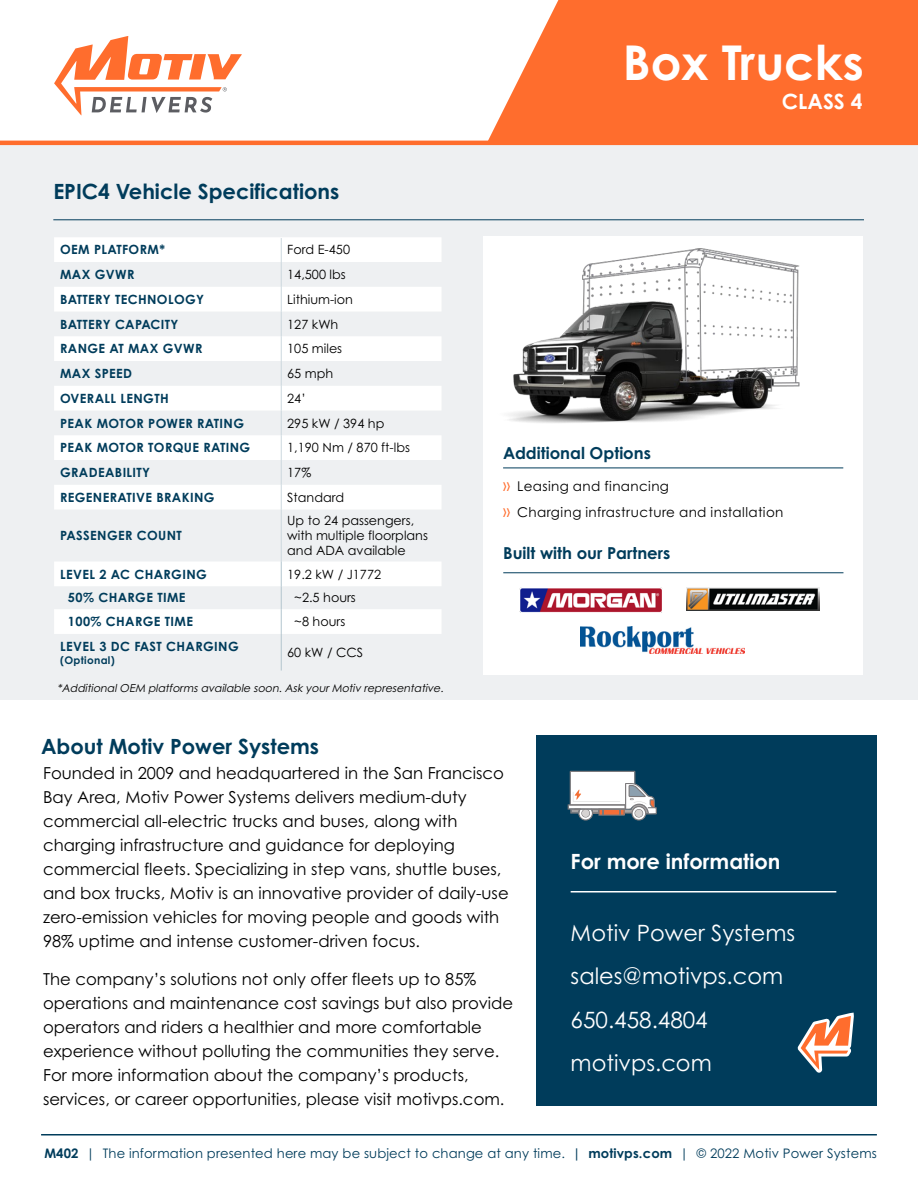
<style>
.page{position:relative;width:918px;height:1188px;background:#fff}
.page>*{position:absolute;margin:0;border:0;box-sizing:border-box;transform-origin:0 0}
.t1{font:700 48px "Century Gothic Pro";color:#fff}
.t2{font:22.5px/43.5px "Century Gothic Pro";color:#fff}
.t3{font:700 21px "Century Gothic Pro";color:#003c5b}
.t4{font:700 21px "Century Gothic Pro";color:#fff}
.t5{font:16.5px/24px "Century Gothic Pro";color:#000}
.t6{font:700 16.5px "Century Gothic Pro";color:#003c5b}
.t7{font:13.5px/26.4px "Century Gothic Pro";letter-spacing:.03em;color:#000}
.t8{font:13.2px "Century Gothic Pro";letter-spacing:.01em;color:#003c5b}
.t9{font:700 12.75px "Century Gothic Pro";letter-spacing:.03em;color:#003c5b}
.t10{font:12.75px/15.3px "Century Gothic Pro";color:#000}
.t11{font:italic 10.95px "Century Gothic Pro";color:#000}
.t12{font:700 10.5px "Century Gothic Pro";letter-spacing:.03em;color:#003c5b}
.s1{font-size:16.5px;color:#ff6d2d}
.s2{font-weight:700}
</style>
<div class="page">
<div style="left:0;top:143px;width:918px;height:557px;background:#eef0f2"></div>
<hr style="left:53px;top:219px;width:811px;height:1px;background:#003c5b">
<div style="left:483px;top:237px;width:380px;height:438px;background:#fff"></div>
<svg style="left:487px;top:0;width:431px;height:141px;background:#ff793e"></svg>
<hr style="left:0;top:141px;width:918px;height:4px;background:#ff6d2d">
<svg style="left:54px;top:36px;width:188px;height:79px"></svg>
<hr style="left:503px;top:572px;width:340px;height:1px;background:#003c5b">
<svg style="left:54px;top:237px;width:387px;height:397px;fill:#f7f8f8"></svg>
<svg style="left:281px;top:238px;width:1px;height:272px"></svg>
<hr style="left:281px;top:510px;width:1px;height:52px;background:#ccd8de">
<svg style="left:281px;top:562px;width:1px;height:72px"></svg>
<hr style="left:281px;top:634px;width:1px;height:37px;background:#b3c5ce">
<img style="left:477px;top:219px;width:387px;height:250px">
<img style="left:581px;top:626px;width:163px;height:27px">
<img style="left:519px;top:587px;width:143px;height:25px">
<img style="left:687px;top:587px;width:132px;height:23px">
<div style="left:537px;top:736px;width:340px;height:370px;background:#003c5b"></div>
<hr style="left:41px;top:1134px;width:836px;height:2px;background:#003c5b">
<hr style="left:571px;top:891px;width:265px;height:1px;background:#fff">
<svg style="left:797px;top:1013px;width:57px;height:60px"></svg>
<svg style="left:568px;top:771px;width:89px;height:50px"></svg>
<p class="t3" style="left:53px;top:179px;width:288px">EPIC4 Vehicle Specifications</p>
<p class="t9" style="left:60px;top:242px;width:106px">OEM PLATFORM*</p>
<p class="t10" style="left:287px;top:242px;width:64px">Ford E-450</p>
<p class="t9" style="left:60px;top:267px;width:76px">MAX GVWR</p>
<p class="t10" style="left:287px;top:267px;width:60px">14,500 lbs</p>
<p class="t9" style="left:60px;top:291px;width:146px">BATTERY TECHNOLOGY</p>
<p class="t10" style="left:287px;top:291px;width:67px">Lithium-ion</p>
<p class="t9" style="left:60px;top:316px;width:120px">BATTERY CAPACITY</p>
<p class="t10" style="left:287px;top:316px;width:53px">127 kWh</p>
<p class="t9" style="left:60px;top:341px;width:144px">RANGE AT MAX GVWR</p>
<p class="t10" style="left:287px;top:341px;width:57px">105 miles</p>
<p class="t9" style="left:60px;top:366px;width:74px">MAX SPEED</p>
<p class="t10" style="left:287px;top:366px;width:48px">65 mph</p>
<p class="t9" style="left:60px;top:390px;width:110px">OVERALL LENGTH</p>
<p class="t10" style="left:287px;top:390px;width:20px">24’</p>
<p class="t9" style="left:60px;top:415px;width:186px">PEAK MOTOR POWER RATING</p>
<p class="t10" style="left:287px;top:415px;width:99px">295 kW / 394 hp</p>
<p class="t9" style="left:60px;top:440px;width:192px">PEAK MOTOR TORQUE RATING</p>
<p class="t10" style="left:287px;top:440px;width:124px">1,190 Nm / 870 ft-lbs</p>
<p class="t9" style="left:60px;top:465px;width:92px">GRADEABILITY</p>
<p class="t10" style="left:287px;top:465px;width:26px">17%</p>
<p class="t9" style="left:60px;top:489px;width:156px">REGENERATIVE BRAKING</p>
<p class="t10" style="left:287px;top:489px;width:59px">Standard</p>
<p class="t9" style="left:60px;top:528px;width:123px">PASSENGER COUNT</p>
<p class="t10" style="left:287px;top:513px;width:142px">Up to 24 passengers, with multiple floorplans and ADA available</p>
<p class="t9" style="left:60px;top:566px;width:148px">LEVEL 2 AC CHARGING</p>
<p class="t10" style="left:287px;top:566px;width:95px">19.2 kW / J1772</p>
<p class="t9" style="left:68px;top:590px;width:119px">50% CHARGE TIME</p>
<p class="t10" style="left:294px;top:590px;width:63px">~2.5 hours</p>
<p class="t9" style="left:68px;top:614px;width:127px">100% CHARGE TIME</p>
<p class="t10" style="left:294px;top:614px;width:52px">~8 hours</p>
<p class="t9" style="left:60px;top:638px;width:180px">LEVEL 3 DC FAST CHARGING</p>
<p class="t12" style="left:60px;top:653px;width:56px">(Optional)</p>
<p class="t10" style="left:287px;top:645px;width:78px">60 kW / CCS</p>
<p class="t11" style="left:57px;top:681px;width:390px">*Additional OEM platforms available soon. Ask your Motiv representative.</p>
<p class="t3" style="left:41px;top:734px;width:280px">About Motiv Power Systems</p>
<h1 class="t1" style="left:623px;top:33px;width:242px">Box Trucks</h1>
<p class="t4" style="left:782px;top:89px;width:82px">CLASS 4</p>
<p class="t6" style="left:503px;top:443px;width:149px">Additional Options</p>
<p class="t7" style="left:503px;top:473px;width:282px"><span class="s1">»</span> Leasing and financing<br><span class="s1">»</span> Charging infrastructure and installation</p>
<p class="t6" style="left:503px;top:542px;width:169px">Built with our Partners</p>
<p class="t5" style="left:43px;top:761px;width:467px">Founded in 2009 and headquartered in the San Francisco Bay Area, Motiv Power Systems delivers medium-duty commercial all-electric trucks and buses, along with charging infrastructure and guidance for deploying commercial fleets. Specializing in step vans, shuttle buses, and box trucks, Motiv is an innovative provider of daily-use zero-emission vehicles for moving people and goods with 98% uptime and intense customer-driven focus.</p>
<p class="t5" style="left:43px;top:967px;width:472px">The company’s solutions not only offer fleets up to 85% operations and maintenance cost savings but also provide operators and riders a healthier and more comfortable experience without polluting the communities they serve.<br>For more information about the company’s products, services, or career opportunities, please visit motivps.com.</p>
<p class="t4" style="left:571px;top:849px;width:211px">For more information</p>
<h2 class="t2" style="left:571px;top:910px;width:226px">Motiv Power Systems sales@motivps.com<br>650.458.4804 motivps.com</h2>
<p class="t8" style="left:44px;top:1145px;width:834px"><span class="s2">M402</span> | The information presented here may be subject to change at any time. <span class="s2">| motivps.com</span> | © 2022 Motiv Power Systems</p>
</div>
